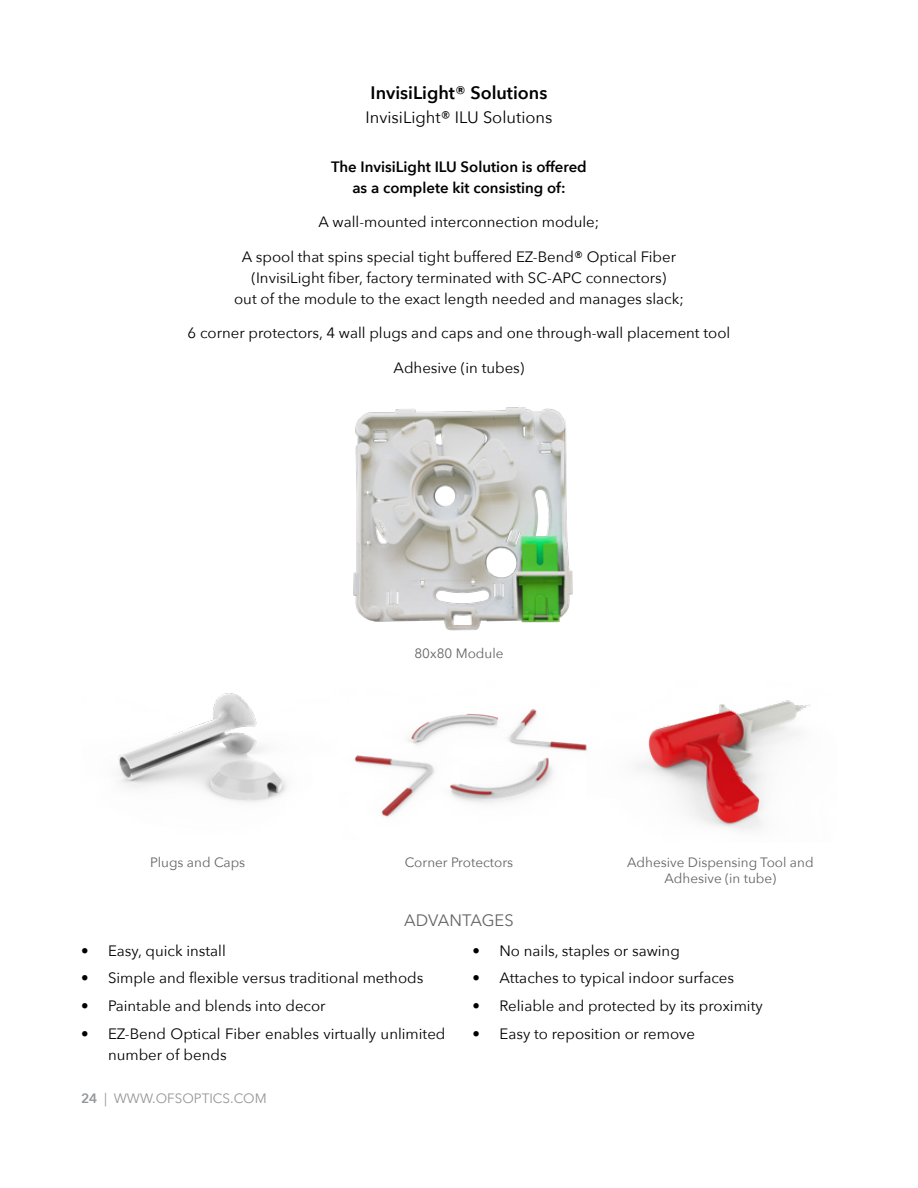
<style>
.page{position:relative;width:918px;height:1188px;background:#fff}
.page>*{position:absolute;margin:0;border:0;box-sizing:border-box;transform-origin:0 0}
.t1{font:600 18px "Avenir Next";color:#000}
.t2{font:16.5px "Avenir Next";color:#000}
.t3{font:16.5px "Avenir Next";color:#636466}
.t4{font:15px/21px "Avenir Next";color:#000}
.t5{font:600 15px/21px "Avenir Next";color:#000;text-align:center}
.t6{font:13.5px/16.2px "Avenir Next";color:#636466;text-align:center}
.t7{font:13.5px "Avenir Next";color:#939598}
.s1{font-weight:600}
</style>
<div class="page">
<img style="left:118px;top:693px;width:169px;height:110px">
<img style="left:636px;top:700px;width:175px;height:130px">
<img style="left:354px;top:709px;width:233px;height:108px">
<img style="left:353px;top:407px;width:220px;height:224px">
<p class="t1" style="left:371px;top:77px;width:178px">InvisiLight® Solutions</p>
<p class="t2" style="left:366px;top:103px;width:188px">InvisiLight® ILU Solutions</p>
<p class="t5" style="left:331px;top:155px;width:257px">The InvisiLight ILU Solution is offered as a complete kit consisting of:</p>
<p class="t4" style="left:319px;top:211px;width:282px">A wall-mounted interconnection module;</p>
<p class="t4" style="left:234px;top:245px;width:451px;text-align:center">A spool that spins special tight buffered EZ-Bend® Optical Fiber (InvisiLight fiber, factory terminated with SC-APC connectors)<br>out of the module to the exact length needed and manages slack;</p>
<p class="t4" style="left:188px;top:322px;width:544px">6 corner protectors, 4 wall plugs and caps and one through-wall placement tool</p>
<p class="t4" style="left:394px;top:356px;width:132px">Adhesive (in tubes)</p>
<p class="t6" style="left:414px;top:645px;width:91px">80x80 Module</p>
<p class="t6" style="left:150px;top:854px;width:97px">Plugs and Caps</p>
<p class="t6" style="left:405px;top:854px;width:110px">Corner Protectors</p>
<p class="t6" style="left:627px;top:854px;width:188px">Adhesive Dispensing Tool and<br>Adhesive (in tube)</p>
<p class="t3" style="left:404px;top:906px;width:111px">ADVANTAGES</p>
<p class="t4" style="left:81px;top:939px;width:146px">• Easy, quick install</p>
<p class="t4" style="left:81px;top:967px;width:344px">• Simple and flexible versus traditional methods</p>
<p class="t4" style="left:81px;top:995px;width:246px">• Paintable and blends into decor</p>
<p class="t4" style="left:108px;top:1023px;width:339px;text-indent:-27px">• EZ-Bend Optical Fiber enables virtually unlimited number of bends</p>
<p class="t7" style="left:81px;top:1087px;width:187px"><span class="s1">24</span> | WWW.OFSOPTICS.COM</p>
<p class="t4" style="left:472px;top:939px;width:209px">• No nails, staples or sawing</p>
<p class="t4" style="left:472px;top:967px;width:263px">• Attaches to typical indoor surfaces</p>
<p class="t4" style="left:472px;top:995px;width:292px">• Reliable and protected by its proximity</p>
<p class="t4" style="left:472px;top:1023px;width:224px">• Easy to reposition or remove</p>
</div>
